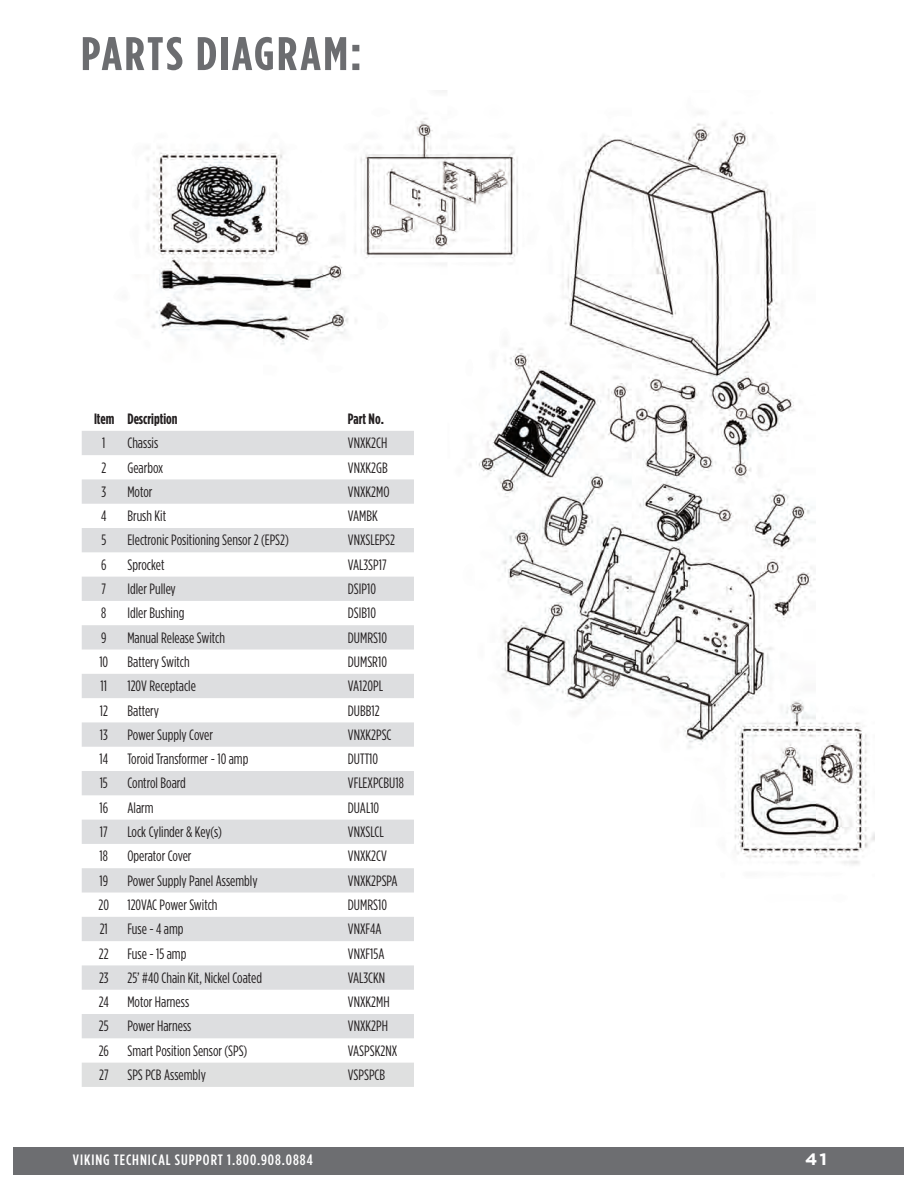
<style>
.page{position:relative;width:918px;height:1188px;background:#fff}
.page>*{position:absolute;margin:0;border:0;box-sizing:border-box;transform-origin:0 0}
.t1{font:700 47.1px "Gotham Condensed";letter-spacing:.05em;color:#6c6d70;scale:1.08 1}
.t2{font:700 16.5px "Gotham";color:#fff;scale:1.08 1}
.t3{font:15px "Gotham Condensed";color:#231f20}
.t4{font:500 15px "Gotham Condensed";letter-spacing:.06em;color:#fff;scale:1.08 1}
.t5{font:700 15px "Gotham Condensed";color:#231f20}
</style>
<div class="page">
<div style="left:14px;top:1147px;width:890px;height:27px;background:#6d6e71"></div>
<img style="left:82px;top:90px;width:793px;height:973px">
<svg style="left:82px;top:431px;width:332px;height:607px;fill:#dddee0"></svg>
<div style="left:82px;top:1063px;width:332px;height:24px;background:#dfe0e0"></div>
<h1 class="t1" style="left:81px;top:27px;width:261px">PARTS DIAGRAM:</h1>
<p class="t5" style="left:94px;top:410px;width:85px">Item Description</p>
<p class="t5" style="left:348px;top:410px;width:38px">Part No.</p>
<p class="t3" style="left:102px;top:435px;width:5px">1</p>
<p class="t3" style="left:127px;top:435px;width:32px">Chassis</p>
<p class="t3" style="left:348px;top:435px;width:41px">VNXK2CH</p>
<p class="t3" style="left:101px;top:459px;width:6px">2</p>
<p class="t3" style="left:127px;top:459px;width:37px">Gearbox</p>
<p class="t3" style="left:348px;top:459px;width:41px">VNXK2GB</p>
<p class="t3" style="left:101px;top:484px;width:6px">3</p>
<p class="t3" style="left:127px;top:484px;width:27px">Motor</p>
<p class="t3" style="left:348px;top:484px;width:43px">VNXK2MO</p>
<p class="t3" style="left:101px;top:508px;width:7px">4</p>
<p class="t3" style="left:127px;top:508px;width:40px">Brush Kit</p>
<p class="t3" style="left:348px;top:508px;width:31px">VAMBK</p>
<p class="t3" style="left:101px;top:532px;width:6px">5</p>
<p class="t3" style="left:127px;top:532px;width:163px">Electronic Positioning Sensor 2 (EPS2)</p>
<p class="t3" style="left:348px;top:532px;width:49px">VNXSLEPS2</p>
<p class="t3" style="left:101px;top:556px;width:7px">6</p>
<p class="t3" style="left:127px;top:556px;width:39px">Sprocket</p>
<p class="t3" style="left:348px;top:556px;width:40px">VAL3SP17</p>
<p class="t3" style="left:102px;top:581px;width:6px">7</p>
<p class="t3" style="left:127px;top:581px;width:50px">Idler Pulley</p>
<p class="t3" style="left:348px;top:581px;width:30px">DSIP10</p>
<p class="t3" style="left:101px;top:605px;width:7px">8</p>
<p class="t3" style="left:127px;top:605px;width:58px">Idler Bushing</p>
<p class="t3" style="left:348px;top:605px;width:30px">DSIB10</p>
<p class="t3" style="left:101px;top:629px;width:7px">9</p>
<p class="t3" style="left:127px;top:629px;width:99px">Manual Release Switch</p>
<p class="t3" style="left:348px;top:629px;width:41px">DUMRS10</p>
<p class="t3" style="left:99px;top:654px;width:10px">10</p>
<p class="t3" style="left:127px;top:654px;width:64px">Battery Switch</p>
<p class="t3" style="left:348px;top:654px;width:41px">DUMSR10</p>
<p class="t3" style="left:101px;top:678px;width:8px">11</p>
<p class="t3" style="left:127px;top:678px;width:70px">120V Receptacle</p>
<p class="t3" style="left:348px;top:678px;width:37px">VA120PL</p>
<p class="t3" style="left:100px;top:702px;width:10px">12</p>
<p class="t3" style="left:127px;top:702px;width:33px">Battery</p>
<p class="t3" style="left:348px;top:702px;width:33px">DUBB12</p>
<p class="t3" style="left:100px;top:727px;width:9px">13</p>
<p class="t3" style="left:127px;top:727px;width:87px">Power Supply Cover</p>
<p class="t3" style="left:348px;top:727px;width:45px">VNXK2PSC</p>
<p class="t3" style="left:100px;top:751px;width:10px">14</p>
<p class="t3" style="left:127px;top:751px;width:123px">Toroid Transformer - 10 amp</p>
<p class="t3" style="left:348px;top:751px;width:32px">DUTT10</p>
<p class="t3" style="left:100px;top:775px;width:10px">15</p>
<p class="t3" style="left:127px;top:775px;width:60px">Control Board</p>
<p class="t3" style="left:348px;top:775px;width:57px">VFLEXPCBU18</p>
<p class="t3" style="left:100px;top:799px;width:10px">16</p>
<p class="t3" style="left:127px;top:799px;width:28px">Alarm</p>
<p class="t3" style="left:348px;top:799px;width:33px">DUAL10</p>
<p class="t3" style="left:100px;top:824px;width:9px">17</p>
<p class="t3" style="left:127px;top:824px;width:96px">Lock Cylinder &amp; Key(s)</p>
<p class="t3" style="left:348px;top:824px;width:37px">VNXSLCL</p>
<p class="t3" style="left:100px;top:848px;width:10px">18</p>
<p class="t3" style="left:127px;top:848px;width:66px">Operator Cover</p>
<p class="t3" style="left:348px;top:848px;width:40px">VNXK2CV</p>
<p class="t3" style="left:100px;top:872px;width:10px">19</p>
<p class="t3" style="left:127px;top:872px;width:132px">Power Supply Panel Assembly</p>
<p class="t3" style="left:348px;top:872px;width:51px">VNXK2PSPA</p>
<p class="t3" style="left:99px;top:897px;width:121px">20 120VAC Power Switch</p>
<p class="t3" style="left:348px;top:897px;width:41px">DUMRS10</p>
<p class="t3" style="left:100px;top:921px;width:10px">21</p>
<p class="t3" style="left:127px;top:921px;width:58px">Fuse - 4 amp</p>
<p class="t3" style="left:348px;top:921px;width:35px">VNXF4A</p>
<p class="t3" style="left:99px;top:945px;width:89px">22 Fuse - 15 amp</p>
<p class="t3" style="left:348px;top:945px;width:38px">VNXF15A</p>
<p class="t3" style="left:99px;top:970px;width:11px">23</p>
<p class="t3" style="left:127px;top:970px;width:136px">25’ #40 Chain Kit, Nickel Coated</p>
<p class="t3" style="left:348px;top:970px;width:39px">VAL3CKN</p>
<p class="t3" style="left:99px;top:994px;width:92px">24 Motor Harness</p>
<p class="t3" style="left:348px;top:994px;width:43px">VNXK2MH</p>
<p class="t3" style="left:99px;top:1018px;width:94px">25 Power Harness</p>
<p class="t3" style="left:348px;top:1018px;width:42px">VNXK2PH</p>
<p class="t3" style="left:99px;top:1042px;width:150px">26 Smart Position Sensor (SPS)</p>
<p class="t3" style="left:348px;top:1042px;width:51px">VASPSK2NX</p>
<p class="t3" style="left:99px;top:1067px;width:11px">27</p>
<p class="t3" style="left:127px;top:1067px;width:80px">SPS PCB Assembly</p>
<p class="t3" style="left:348px;top:1067px;width:39px">VSPSPCB</p>
<p class="t4" style="left:73px;top:1151px;width:224px">VIKING TECHNICAL SUPPORT 1.800.908.0884</p>
<p class="t2" style="left:805px;top:1149px;width:22px">41</p>
</div>
